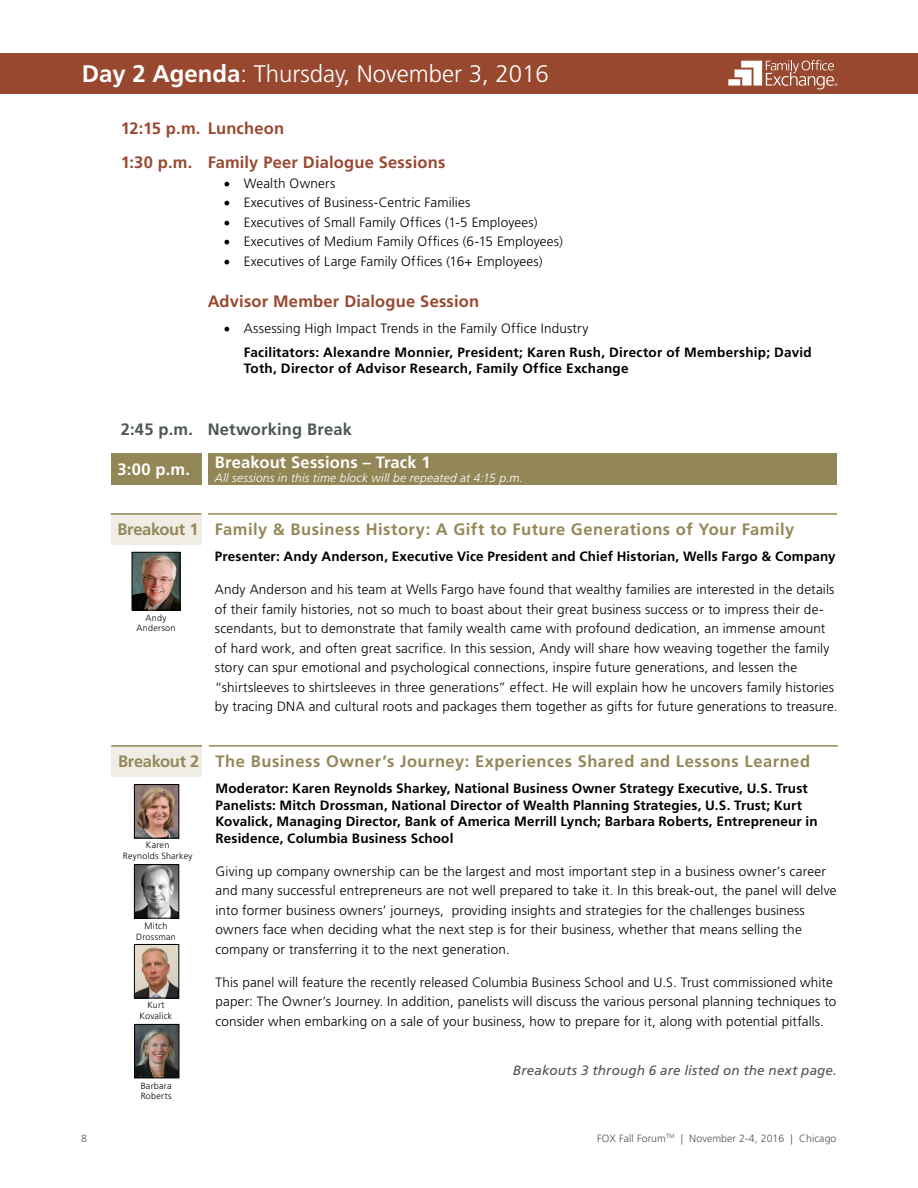
<style>
.page{position:relative;width:918px;height:1188px;background:#fff}
.page>*{position:absolute;margin:0;border:0;box-sizing:border-box;transform-origin:0 0}
.t1{font:300 24px "Frutiger LT";color:#fff}
.t2{font:700 16.5px "Frutiger LT";letter-spacing:.03em;color:#948757}
.t3{font:700 16.5px "Frutiger LT";letter-spacing:.01em;color:#994830}
.t4{font:700 16.5px "Frutiger LT";letter-spacing:.01em;color:#fff}
.t5{font:700 16.5px "Frutiger LT";letter-spacing:.01em;color:#4c5654}
.t6{font:700 16.5px "Frutiger LT";letter-spacing:-.02em;color:#948757}
.t7{font:300 13.5px/19.5px "Frutiger LT";letter-spacing:.01em;color:#000}
.t8{font:700 13.5px/16.5px "Frutiger LT";letter-spacing:.01em;color:#000}
.t9{font:italic 13.5px "Frutiger LT";letter-spacing:.015em;color:#4c5654}
.t10{font:italic 300 12px "Frutiger LT";letter-spacing:.015em;color:#fff}
.t11{font:300 10.5px "Frutiger LT";letter-spacing:.01em;color:#4c5654}
.t12{font:300 9px/10.5px "Frutiger LT";letter-spacing:.025em;color:#000;text-align:center}
.t13{font:300 3.9px "Frutiger LT";color:#fff}
.s1{font-weight:700}
.s2{font-family:"Minion Pro";font-weight:400;font-size:18px}
</style>
<div class="page">
<div style="left:0;top:53px;width:918px;height:40px;background:#994830"></div>
<div style="left:728px;top:79px;width:12px;height:7px;background:#fff"></div>
<svg style="left:735px;top:60px;width:99px;height:30px"></svg>
<hr style="left:208px;top:513px;width:629px;height:2px;background:#948757">
<div style="left:111px;top:513px;width:90px;height:32px;background:#efede6"></div>
<hr style="left:111px;top:513px;width:90px;height:2px;background:#948757">
<hr style="left:209px;top:745px;width:629px;height:2px;background:#948757">
<div style="left:111px;top:745px;width:91px;height:32px;background:#efede6"></div>
<hr style="left:111px;top:745px;width:91px;height:2px;background:#948757">
<div style="left:208px;top:453px;width:629px;height:32px;background:#948757"></div>
<div style="left:111px;top:453px;width:90px;height:32px;background:#948757"></div>
<img style="left:134px;top:554px;width:44px;height:55px">
<div style="left:132px;top:552px;width:48px;height:59px;border:1px solid #000"></div>
<img style="left:136px;top:786px;width:41px;height:50px">
<div style="left:134px;top:784px;width:45px;height:54px;border:1px solid #000"></div>
<img style="left:136px;top:866px;width:41px;height:50px">
<div style="left:134px;top:864px;width:45px;height:54px;border:1px solid #000"></div>
<img style="left:136px;top:946px;width:41px;height:50px">
<div style="left:134px;top:944px;width:45px;height:54px;border:1px solid #000"></div>
<img style="left:136px;top:1026px;width:41px;height:50px">
<div style="left:134px;top:1024px;width:45px;height:54px;border:1px solid #000"></div>
<p class="t1" style="left:82px;top:60px;width:469px"><span class="s1">Day 2 Agenda</span>: Thursday, November 3, 2016</p>
<p class="t3" style="left:121px;top:118px;width:165px">12:15 p.m. Luncheon</p>
<p class="t3" style="left:121px;top:153px;width:326px">1:30 p.m. Family Peer Dialogue Sessions</p>
<p class="t7" style="left:223px;top:174px;width:113px"><span class="s2">•</span> Wealth Owners</p>
<p class="t7" style="left:223px;top:193px;width:248px"><span class="s2">•</span> Executives of Business-Centric Families</p>
<p class="t7" style="left:223px;top:213px;width:316px"><span class="s2">•</span> Executives of Small Family Offices (1-5 Employees)</p>
<p class="t7" style="left:223px;top:232px;width:341px"><span class="s2">•</span> Executives of Medium Family Offices (6-15 Employees)</p>
<p class="t7" style="left:223px;top:252px;width:321px"><span class="s2">•</span> Executives of Large Family Offices (16+ Employees)</p>
<p class="t3" style="left:208px;top:292px;width:273px">Advisor Member Dialogue Session</p>
<p class="t7" style="left:223px;top:319px;width:366px"><span class="s2">•</span> Assessing High Impact Trends in the Family Office Industry</p>
<p class="t8" style="left:244px;top:344px;width:570px">Facilitators: Alexandre Monnier, President; Karen Rush, Director of Membership; David<br>Toth, Director of Advisor Research, Family Office Exchange</p>
<p class="t5" style="left:121px;top:419px;width:233px">2:45 p.m. Networking Break</p>
<p class="t4" style="left:117px;top:460px;width:74px">3:00 p.m.</p>
<p class="t4" style="left:215px;top:453px;width:217px">Breakout Sessions – Track 1</p>
<p class="t10" style="left:215px;top:471px;width:310px">All sessions in this time block will be repeated at 4:15 p.m.</p>
<p class="t13" style="left:835px;top:83px;width:5px">®</p>
<p class="t6" style="left:117px;top:520px;width:83px">Breakout 1</p>
<p class="t2" style="left:215px;top:520px;width:581px">Family &amp; Business History: A Gift to Future Generations of Your Family</p>
<p class="t8" style="left:215px;top:549px;width:622px">Presenter: Andy Anderson, Executive Vice President and Chief Historian, Wells Fargo &amp; Company</p>
<p class="t7" style="left:215px;top:580px;width:624px">Andy Anderson and his team at Wells Fargo have found that wealthy families are interested in the details of their family histories, not so much to boast about their great business success or to impress their de&shy;scendants, but to demonstrate that family wealth came with profound dedication, an immense amount of hard work, and often great sacrifice. In this session, Andy will share how weaving together the family story can spur emotional and psychological connections, inspire future generations, and lessen the “shirtsleeves to shirtsleeves in three generations” effect. He will explain how he uncovers family histories by tracing DNA and cultural roots and packages them together as gifts for future generations to treasure.</p>
<p class="t12" style="left:146px;top:613px;width:22px">Andy</p>
<p class="t12" style="left:136px;top:623px;width:41px">Anderson</p>
<p class="t6" style="left:118px;top:751px;width:83px">Breakout 2</p>
<p class="t2" style="left:216px;top:751px;width:596px">The Business Owner’s Journey: Experiences Shared and Lessons Learned</p>
<p class="t12" style="left:123px;top:840px;width:71px">Karen<br>Reynolds Sharkey</p>
<p class="t12" style="left:136px;top:921px;width:41px">Mitch<br>Drossman</p>
<p class="t12" style="left:140px;top:1000px;width:34px">Kurt<br>Kovalick</p>
<p class="t12" style="left:141px;top:1080px;width:32px;text-align:left">Barbara<br>Roberts</p>
<p class="t8" style="left:216px;top:781px;width:604px">Moderator: Karen Reynolds Sharkey, National Business Owner Strategy Executive, U.S. Trust Panelists: Mitch Drossman, National Director of Wealth Planning Strategies, U.S. Trust; Kurt Kovalick, Managing Director, Bank of America Merrill Lynch; Barbara Roberts, Entrepreneur in Residence, Columbia Business School</p>
<p class="t7" style="left:216px;top:862px;width:622px">Giving up company ownership can be the largest and most important step in a business owner’s career and many successful entrepreneurs are not well prepared to take it. In this break-out, the panel will delve into former business owners’ journeys, providing insights and strategies for the challenges business owners face when deciding what the next step is for their business, whether that means selling the company or transferring it to the next generation.</p>
<p class="t7" style="left:216px;top:973px;width:622px">This panel will feature the recently released Columbia Business School and U.S. Trust commissioned white paper: The Owner’s Journey. In addition, panelists will discuss the various personal planning techniques to consider when embarking on a sale of your business, how to prepare for it, along with potential pitfalls.</p>
<p class="t9" style="left:513px;top:1063px;width:326px">Breakouts 3 through 6 are listed on the next page.</p>
<p class="t11" style="left:81px;top:1132px;width:7px">8</p>
<p class="t11" style="left:681px;top:1132px;width:157px">| November 2-4, 2016 | Chicago</p>
<p class="t11" style="left:597px;top:1132px;width:79px">FOX Fall Forum<sup>TM</sup></p>
</div>
